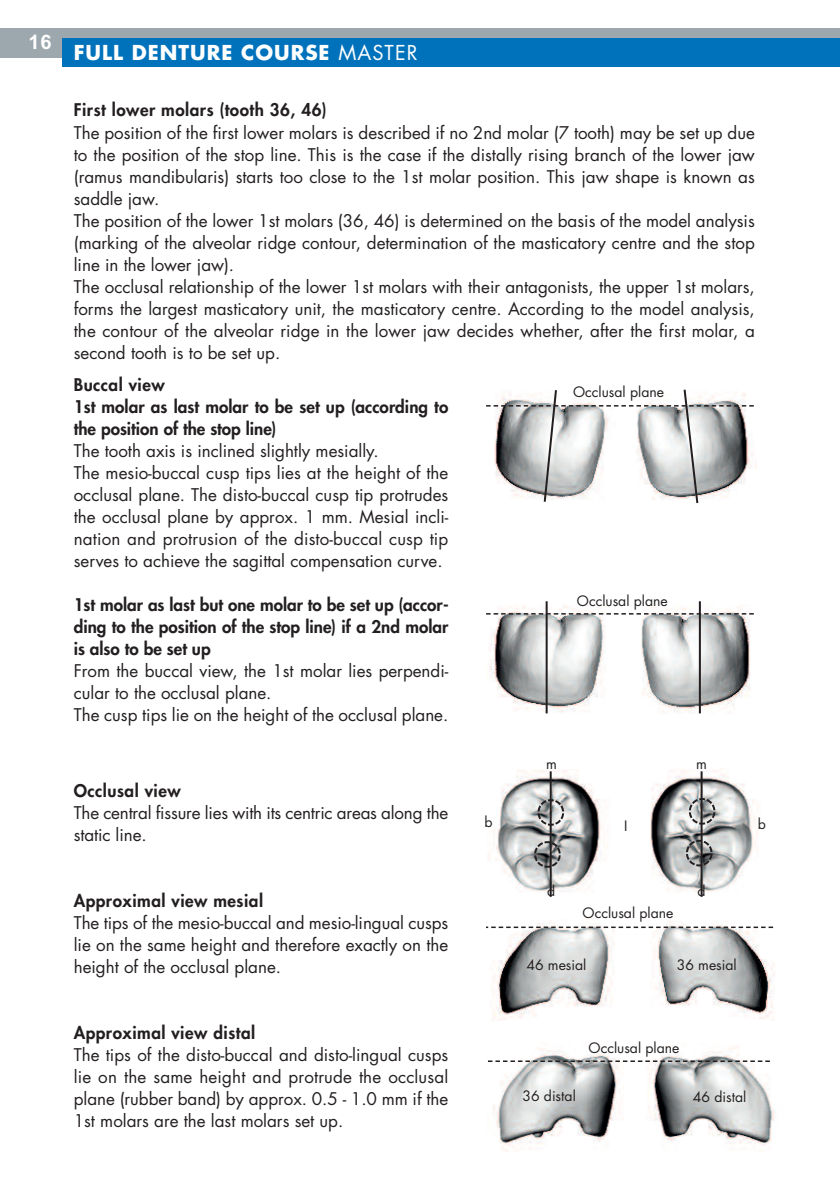
<style>
.page{position:relative;width:840px;height:1191px;background:#fff}
.page>*{position:absolute;margin:0;border:0;box-sizing:border-box;transform-origin:0 0}
.t1{font:700 20px "Futura";letter-spacing:.05em;color:#fff}
.t2{font:700 20px "Arial";color:#fff}
.t3{font:17px/22px "Futura";color:#231f20}
.t4{font:800 17px/22px "Futura";letter-spacing:.005em;color:#231f20}
.t5{font:800 17px "Futura";letter-spacing:.03em;color:#231f20}
.t6{font:14px "Futura";color:#231f20}
.s1{font-weight:400}
</style>
<div class="page">
<div style="left:0;top:28px;width:839px;height:30px;background:#9da8ae"></div>
<div style="left:62px;top:39px;width:777px;height:28px;background:#0072bc"></div>
<img style="left:486px;top:601px;width:130px;height:113px">
<img style="left:629px;top:601px;width:125px;height:113px">
<hr style="left:545px;top:601px;width:2px;height:112px;background:#231f20">
<hr style="left:698px;top:601px;width:2px;height:112px;background:#231f20">
<svg style="left:486px;top:613px;width:267px;height:1px"></svg>
<img style="left:488px;top:769px;width:119px;height:128px">
<img style="left:650px;top:769px;width:108px;height:128px">
<hr style="left:700px;top:771px;width:2px;height:125px;background:#231f20">
<hr style="left:549px;top:771px;width:2px;height:125px;background:#231f20">
<svg style="left:536px;top:798px;width:29px;height:28px"></svg>
<svg style="left:533px;top:840px;width:28px;height:29px"></svg>
<svg style="left:687px;top:797px;width:29px;height:28px"></svg>
<svg style="left:684px;top:838px;width:29px;height:29px"></svg>
<img style="left:493px;top:1048px;width:127px;height:103px">
<img style="left:648px;top:1047px;width:127px;height:104px">
<svg style="left:488px;top:1060px;width:281px;height:2px"></svg>
<img style="left:635px;top:921px;width:140px;height:99px">
<img style="left:486px;top:923px;width:137px;height:98px">
<svg style="left:486px;top:926px;width:286px;height:2px"></svg>
<svg style="left:486px;top:389px;width:267px;height:115px"></svg>
<p class="t2" style="left:28px;top:30px;width:25px">16</p>
<p class="t1" style="left:74px;top:44px;width:345px">FULL DENTURE COURSE <span class="s1">MASTER</span></p>
<p class="t5" style="left:74px;top:102px;width:254px">First lower molars (tooth 36, 46)</p>
<p class="t3" style="left:74px;top:123px;width:682px">The position of the first lower molars is described if no 2nd molar (7 tooth) may be set up due to the position of the stop line. This is the case if the distally rising branch of the lower jaw (ramus mandibularis) starts too close to the 1st molar position. This jaw shape is known as saddle jaw.<br>The position of the lower 1st molars (36, 46) is determined on the basis of the model analysis (marking of the alveolar ridge contour, determination of the masticatory centre and the stop line in the lower jaw).<br>The occlusal relationship of the lower 1st molars with their antagonists, the upper 1st molars, forms the largest masticatory unit, the masticatory centre. According to the model analysis, the contour of the alveolar ridge in the lower jaw decides whether, after the first molar, a second tooth is to be set up.</p>
<p class="t4" style="left:74px;top:375px;width:376px">Buccal view<br>1st molar as last molar to be set up (according to the position of the stop line)</p>
<p class="t3" style="left:74px;top:441px;width:376px">The tooth axis is inclined slightly mesially.<br>The mesio-buccal cusp tips lies at the height of the occlusal plane. The disto-buccal cusp tip protrudes the occlusal plane by approx. 1 mm. Mesial incli&shy;nation and protrusion of the disto-buccal cusp tip serves to achieve the sagittal compensation curve.</p>
<p class="t4" style="left:74px;top:595px;width:376px;text-align:justify">1st molar as last but one molar to be set up (accor&shy;ding to the position of the stop line) if a 2nd molar is also to be set up</p>
<p class="t3" style="left:74px;top:661px;width:376px">From the buccal view, the 1st molar lies perpendi&shy;cular to the occlusal plane.<br>The cusp tips lie on the height of the occlusal plane.</p>
<p class="t6" style="left:573px;top:385px;width:92px">Occlusal plane</p>
<p class="t6" style="left:576px;top:594px;width:92px">Occlusal plane</p>
<p class="t5" style="left:74px;top:783px;width:108px">Occlusal view</p>
<p class="t3" style="left:74px;top:803px;width:376px">The central fissure lies with its centric areas along the static line.</p>
<p class="t5" style="left:74px;top:893px;width:191px">Approximal view mesial</p>
<p class="t3" style="left:74px;top:913px;width:376px;text-align:justify">The tips of the mesio-buccal and mesio-lingual cusps lie on the same height and therefore exactly on the height of the occlusal plane.</p>
<p class="t5" style="left:74px;top:1025px;width:183px">Approximal view distal</p>
<p class="t3" style="left:74px;top:1045px;width:376px;text-align:justify">The tips of the disto-buccal and disto-lingual cusps lie on the same height and protrude the occlusal plane (rubber band) by approx. 0.5 - 1.0 mm if the 1st molars are the last molars set up.</p>
<p class="t6" style="left:484px;top:815px;width:10px">b</p>
<p class="t6" style="left:545px;top:757px;width:12px">m</p>
<p class="t6" style="left:546px;top:884px;width:10px">d</p>
<p class="t6" style="left:695px;top:757px;width:12px">m</p>
<p class="t6" style="left:624px;top:819px;width:5px">I</p>
<p class="t6" style="left:757px;top:817px;width:10px">b</p>
<p class="t6" style="left:582px;top:906px;width:92px">Occlusal plane</p>
<p class="t6" style="left:697px;top:884px;width:10px">d</p>
<p class="t6" style="left:526px;top:958px;width:62px">46 mesial</p>
<p class="t6" style="left:676px;top:959px;width:62px">36 mesial</p>
<p class="t6" style="left:588px;top:1041px;width:92px">Occlusal plane</p>
<p class="t6" style="left:522px;top:1089px;width:55px">36 distal</p>
<p class="t6" style="left:692px;top:1090px;width:55px">46 distal</p>
</div>
